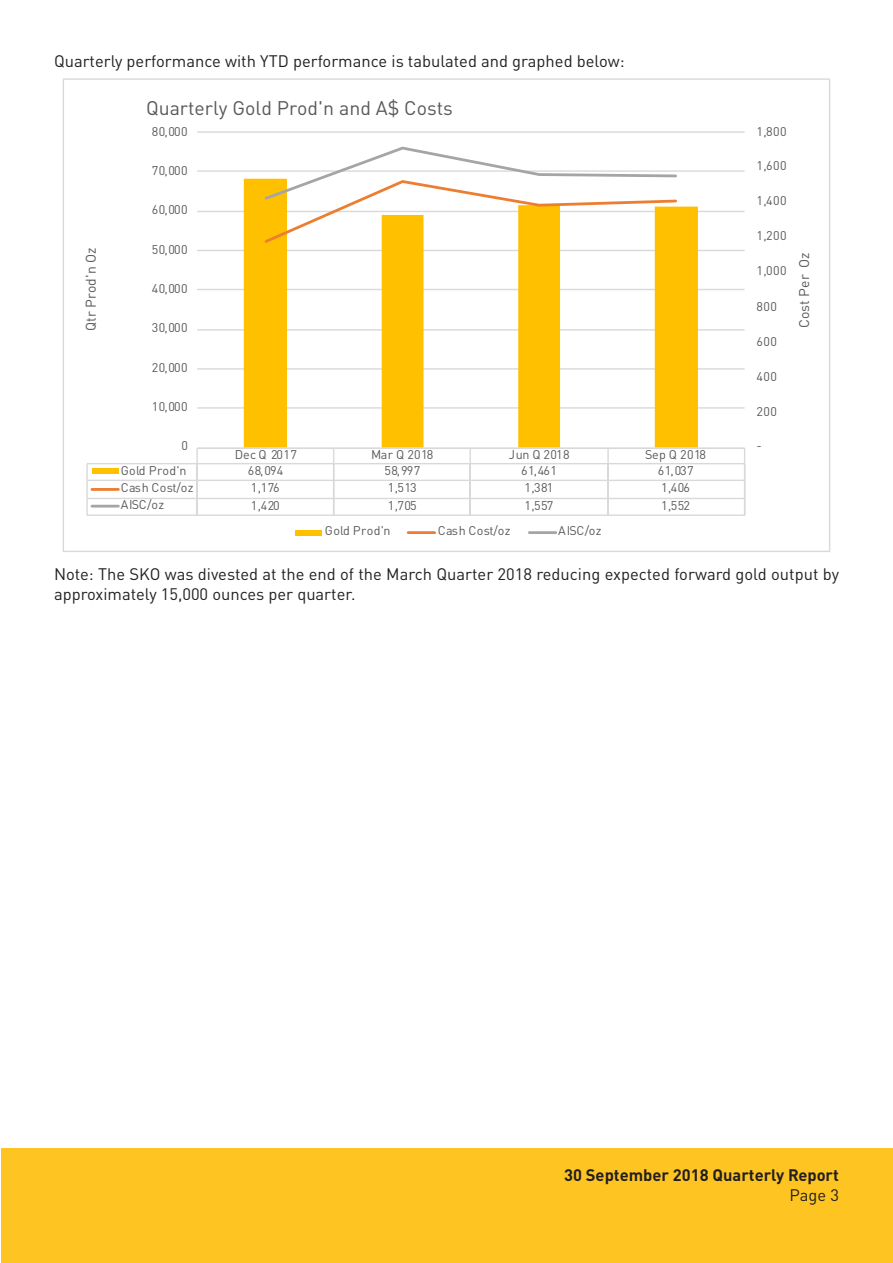
<style>
.page{position:relative;width:893px;height:1263px;background:#fff}
.page>*{position:absolute;margin:0;border:0;box-sizing:border-box;transform-origin:0 0}
.t1{font:19.5px "DIN Pro";color:#595959}
.t2{font:16.5px/19.8px "DIN Pro";color:#231f20}
.t3{font:700 16.5px "DIN Pro";color:#231f20}
.t4{font:13.95px "DIN Pro";color:#595959}
.t5{font:12.6px "DIN Pro";letter-spacing:.035em;color:#595959}
</style>
<div class="page">
<div style="left:2px;top:1148px;width:891px;height:115px;background:#fec422"></div>
<hr style="left:197px;top:407px;width:548px;height:2px;background:#d9d9d9">
<hr style="left:197px;top:368px;width:548px;height:2px;background:#d9d9d9">
<hr style="left:197px;top:329px;width:548px;height:2px;background:#d9d9d9">
<hr style="left:197px;top:289px;width:548px;height:1px;background:#d9d9d9">
<hr style="left:197px;top:250px;width:548px;height:1px;background:#d9d9d9">
<hr style="left:197px;top:211px;width:548px;height:1px;background:#d9d9d9">
<hr style="left:197px;top:170px;width:548px;height:2px;background:#d9d9d9">
<hr style="left:197px;top:131px;width:548px;height:2px;background:#d9d9d9">
<svg style="left:244px;top:179px;width:454px;height:269px"></svg>
<hr style="left:197px;top:448px;width:548px;height:1px;background:#d9d9d9">
<hr style="left:87px;top:463px;width:658px;height:1px;background:#d9d9d9">
<div style="left:92px;top:468px;width:26px;height:6px;background:#ffc000"></div>
<hr style="left:87px;top:480px;width:658px;height:1px;background:#d9d9d9">
<hr style="left:92px;top:488px;width:26px;height:3px;background:#ed7d31">
<hr style="left:87px;top:498px;width:658px;height:1px;background:#d9d9d9">
<svg style="left:86px;top:464px;width:2px;height:51px"></svg>
<hr style="left:87px;top:514px;width:658px;height:2px;background:#d9d9d9">
<svg style="left:196px;top:448px;width:2px;height:66px"></svg>
<svg style="left:333px;top:449px;width:1px;height:65px"></svg>
<svg style="left:469px;top:449px;width:2px;height:65px"></svg>
<svg style="left:607px;top:449px;width:2px;height:65px"></svg>
<svg style="left:744px;top:449px;width:1px;height:65px"></svg>
<hr style="left:92px;top:505px;width:26px;height:2px;background:#a5a5a5">
<svg style="left:262px;top:146px;width:416px;height:99px"></svg>
<div style="left:295px;top:530px;width:27px;height:5px;background:#ffc000"></div>
<hr style="left:408px;top:531px;width:27px;height:3px;background:#ed7d31">
<hr style="left:529px;top:531px;width:27px;height:3px;background:#a5a5a5">
<p class="t2" style="left:54px;top:50px;width:572px">Quarterly performance with YTD performance is tabulated and graphed below:</p>
<p class="t1" style="left:146px;top:93px;width:308px">Quarterly Gold Prod'n and A$ Costs</p>
<p class="t5" style="left:152px;top:121px;width:37px">80,000</p>
<p class="t5" style="left:152px;top:160px;width:37px">70,000</p>
<p class="t5" style="left:152px;top:199px;width:37px">60,000</p>
<p class="t5" style="left:756px;top:121px;width:32px">1,800</p>
<p class="t5" style="left:756px;top:156px;width:32px">1,600</p>
<p class="t5" style="left:756px;top:191px;width:32px">1,400</p>
<p class="t5" style="left:756px;top:226px;width:32px">1,200</p>
<p class="t5" style="left:152px;top:240px;width:37px">50,000</p>
<p class="t4" style="left:80px;top:331px;width:84px;rotate:-90deg">Qtr Prod'n Oz</p>
<p class="t4" style="left:793px;top:328px;width:77px;rotate:-90deg">Cost Per Oz</p>
<p class="t5" style="left:756px;top:261px;width:32px">1,000</p>
<p class="t5" style="left:152px;top:279px;width:37px">40,000</p>
<p class="t5" style="left:756px;top:297px;width:22px">800</p>
<p class="t5" style="left:152px;top:318px;width:37px">30,000</p>
<p class="t5" style="left:152px;top:358px;width:37px">20,000</p>
<p class="t5" style="left:152px;top:397px;width:37px">10,000</p>
<p class="t5" style="left:181px;top:436px;width:8px">0</p>
<p class="t5" style="left:235px;top:445px;width:64px">Dec Q 2017</p>
<p class="t5" style="left:371px;top:445px;width:64px">Mar Q 2018</p>
<p class="t5" style="left:509px;top:445px;width:62px">Jun Q 2018</p>
<p class="t5" style="left:645px;top:445px;width:62px">Sep Q 2018</p>
<p class="t5" style="left:121px;top:461px;width:67px">Gold Prod'n</p>
<p class="t5" style="left:248px;top:461px;width:37px">68,094</p>
<p class="t5" style="left:384px;top:461px;width:37px">58,997</p>
<p class="t5" style="left:521px;top:461px;width:37px">61,461</p>
<p class="t5" style="left:658px;top:461px;width:37px">61,037</p>
<p class="t5" style="left:121px;top:478px;width:74px">Cash Cost/oz</p>
<p class="t5" style="left:251px;top:478px;width:30px">1,176</p>
<p class="t5" style="left:388px;top:478px;width:30px">1,513</p>
<p class="t5" style="left:524px;top:478px;width:30px">1,381</p>
<p class="t5" style="left:661px;top:478px;width:30px">1,406</p>
<p class="t5" style="left:121px;top:495px;width:45px">AISC/oz</p>
<p class="t5" style="left:251px;top:496px;width:30px">1,420</p>
<p class="t5" style="left:388px;top:496px;width:30px">1,705</p>
<p class="t5" style="left:524px;top:496px;width:30px">1,557</p>
<p class="t5" style="left:661px;top:496px;width:30px">1,552</p>
<p class="t5" style="left:756px;top:332px;width:22px">600</p>
<p class="t5" style="left:756px;top:367px;width:22px">400</p>
<p class="t5" style="left:756px;top:401px;width:22px">200</p>
<p class="t5" style="left:756px;top:436px;width:7px">-</p>
<p class="t5" style="left:325px;top:521px;width:67px">Gold Prod'n</p>
<p class="t5" style="left:438px;top:521px;width:74px">Cash Cost/oz</p>
<p class="t5" style="left:558px;top:521px;width:45px">AISC/oz</p>
<p class="t2" style="left:54px;top:563px;width:787px">Note: The SKO was divested at the end of the March Quarter 2018 reducing expected forward gold output by approximately 15,000 ounces per quarter.</p>
<h2 class="t3" style="left:564px;top:1162px;width:276px">30 September 2018 Quarterly Report</h2>
<h2 class="t2" style="left:790px;top:1184px;width:51px">Page 3</h2>
</div>
